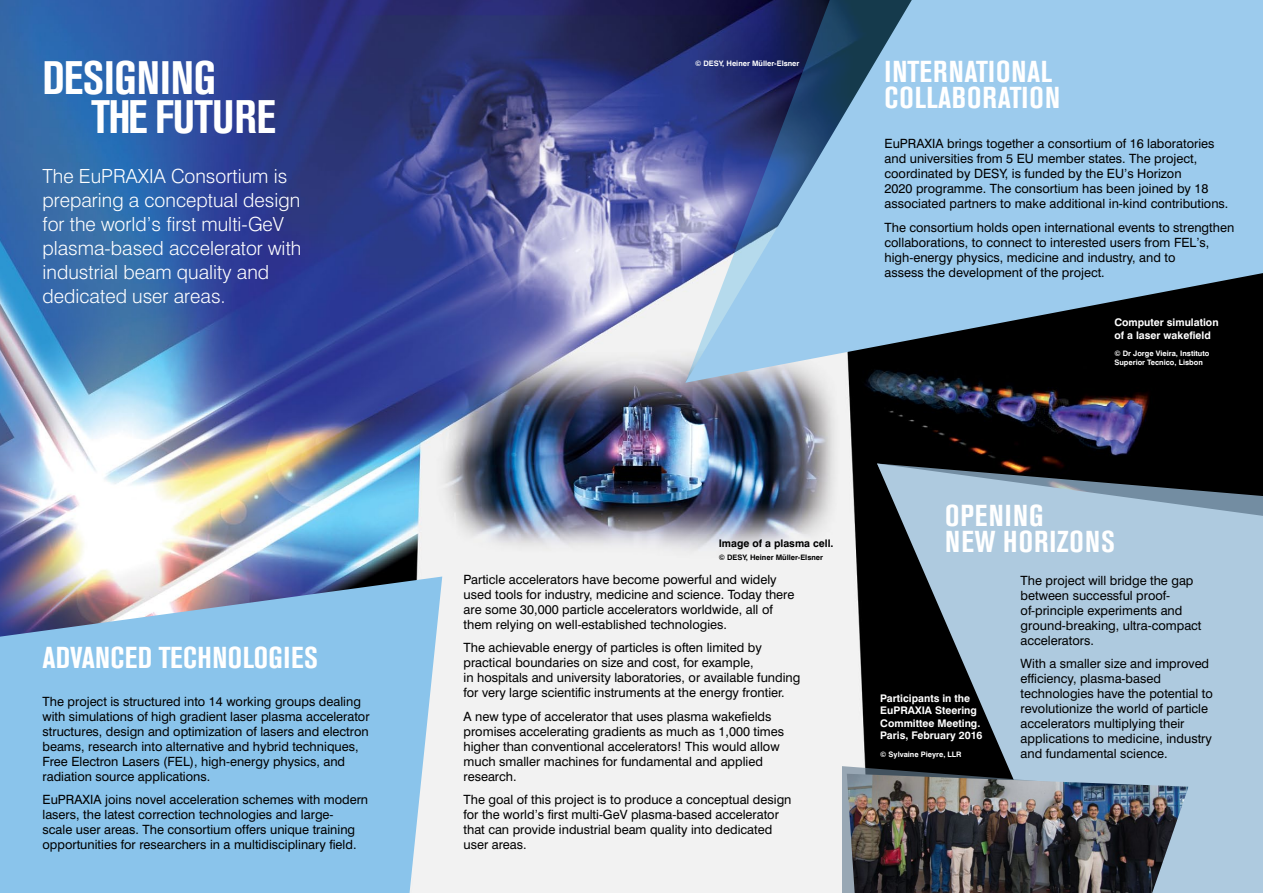
<style>
.page{position:relative;width:1263px;height:893px;background:#fff}
.page>*{position:absolute;margin:0;border:0;box-sizing:border-box;transform-origin:0 0}
.t1{font:700 condensed 46.5px/39px "Akzidenz Grotesk BE";color:#fff;text-align:center}
.t2{font:700 condensed 30px/25.5px "Akzidenz Grotesk BE";letter-spacing:.035em;color:#fff}
.t3{font:300 19.5px/24px "Swiss 721 BT";color:#fff}
.t4{font:12.75px/15px "Swiss 721 BT";color:#000}
.t5{font:700 10.5px/12.6px "Swiss 721 BT";color:#fff}
.t6{font:700 10.5px "Swiss 721 BT";color:#000}
.t7{font:700 7.5px/9px "Swiss 721 BT";color:#fff}
.t8{font:700 7.5px "Swiss 721 BT";color:#000}
</style>
<div class="page">
<img style="left:0;top:0;width:1263px;height:893px">
<svg style="left:0;top:576px;width:442px;height:317px;background:#8ebfe3"></svg>
<svg style="left:877px;top:463px;width:386px;height:430px;background:#889eaf"></svg>
<svg style="left:685px;top:0;width:578px;height:383px;background:#7698b9"></svg>
<svg style="left:842px;top:766px;width:304px;height:127px;background:#6c7b87"></svg>
<img style="left:847px;top:774px;width:341px;height:119px">
<h1 class="t1" style="left:43px;top:59px;width:175px">DESIGNING<br>THE FUTURE</h1>
<h3 class="t3" style="left:43px;top:164px;width:260px">The EuPRAXIA Consortium is preparing a conceptual design for the world’s first multi-GeV plasma-based accelerator with industrial beam quality and dedicated user areas.</h3>
<h2 class="t2" style="left:43px;top:645px;width:28px">ADVANCED</h2>
<h2 class="t2" style="left:159px;top:645px;width:15px">TECHNOLO</h2>
<h2 class="t2" style="left:269px;top:645px;width:27px">GIES</h2>
<p class="t4" style="left:43px;top:694px;width:329px">The project is structured into 14 working groups dealing with simulations of high gradient laser plasma accelerator structures, design and optimization of lasers and electron beams, research into alternative and hybrid techniques, Free Electron Lasers (FEL), high-energy physics, and radiation source applications.</p>
<p class="t4" style="left:43px;top:792px;width:327px">EuPRAXIA joins novel acceleration schemes with modern lasers, the latest correction technologies and large-<br>scale user areas. The consortium offers unique training opportunities for researchers in a multidisciplinary field.</p>
<p class="t7" style="left:695px;top:58px;width:106px">© DESY, Heiner Müller-Elsner</p>
<h2 class="t2" style="left:884px;top:59px;width:29px">INTERNATIONAL<br>COLLA</h2>
<h2 class="t2" style="left:952px;top:85px;width:30px">BORATION</h2>
<p class="t4" style="left:884px;top:136px;width:345px">EuPRAXIA brings together a consortium of 16 laboratories and universities from 5 EU member states. The project, coordinated by DESY, is funded by the EU’s Horizon<br>2020 programme. The consortium has been joined by 18 associated partners to make additional in-kind contributions.</p>
<p class="t4" style="left:884px;top:219px;width:351px">The consortium holds open international events to strengthen collaborations, to connect to interested users from FEL’s, high-energy physics, medicine and industry, and to<br>assess the development of the project.</p>
<p class="t5" style="left:1114px;top:316px;width:106px">Computer simulation of a laser wakefield</p>
<p class="t7" style="left:1114px;top:349px;width:96px">© Dr Jorge Vieira, Instituto<br>Superior Tecnico, Lisbon</p>
<p class="t6" style="left:719px;top:537px;width:116px">Image of a plasma cell.</p>
<p class="t8" style="left:719px;top:553px;width:106px">© DESY, Heiner Müller-Elsner</p>
<p class="t4" style="left:463px;top:572px;width:332px">Particle accelerators have become powerful and widely used tools for industry, medicine and science. Today there are some 30,000 particle accelerators worldwide, all of them relying on well-established technologies.</p>
<p class="t4" style="left:463px;top:640px;width:338px">The achievable energy of particles is often limited by practical boundaries on size and cost, for example,<br>in hospitals and university laboratories, or available funding for very large scientific instruments at the energy frontier.</p>
<p class="t4" style="left:463px;top:709px;width:322px">A new type of accelerator that uses plasma wakefields promises accelerating gradients as much as 1,000 times higher than conventional accelerators! This would allow much smaller machines for fundamental and applied research.</p>
<p class="t4" style="left:463px;top:792px;width:329px">The goal of this project is to produce a conceptual design for the world’s first multi-GeV plasma-based accelerator that can provide industrial beam quality into dedicated user areas.</p>
<h2 class="t2" style="left:945px;top:503px;width:30px">OPENIN</h2>
<h2 class="t2" style="left:945px;top:503px;width:100px;text-indent:84px">G<br>NEW HORIZONS</h2>
<p class="t4" style="left:1020px;top:572px;width:182px">The project will bridge the gap between successful proof&shy;of-principle experiments and ground-breaking, ultra-compact accelerators.</p>
<p class="t4" style="left:1020px;top:656px;width:194px">With a smaller size and improved efficiency, plasma-based technologies have the potential to revolutionize the world of particle accelerators multiplying their applications to medicine, industry and fundamental science.</p>
<p class="t5" style="left:880px;top:691px;width:104px">Participants in the<br>EuPRAXIA Steering<br>Committee Meeting.<br>Paris, February 2016</p>
<p class="t7" style="left:880px;top:750px;width:83px">© Sylvaine Pieyre, LLR</p>
</div>
